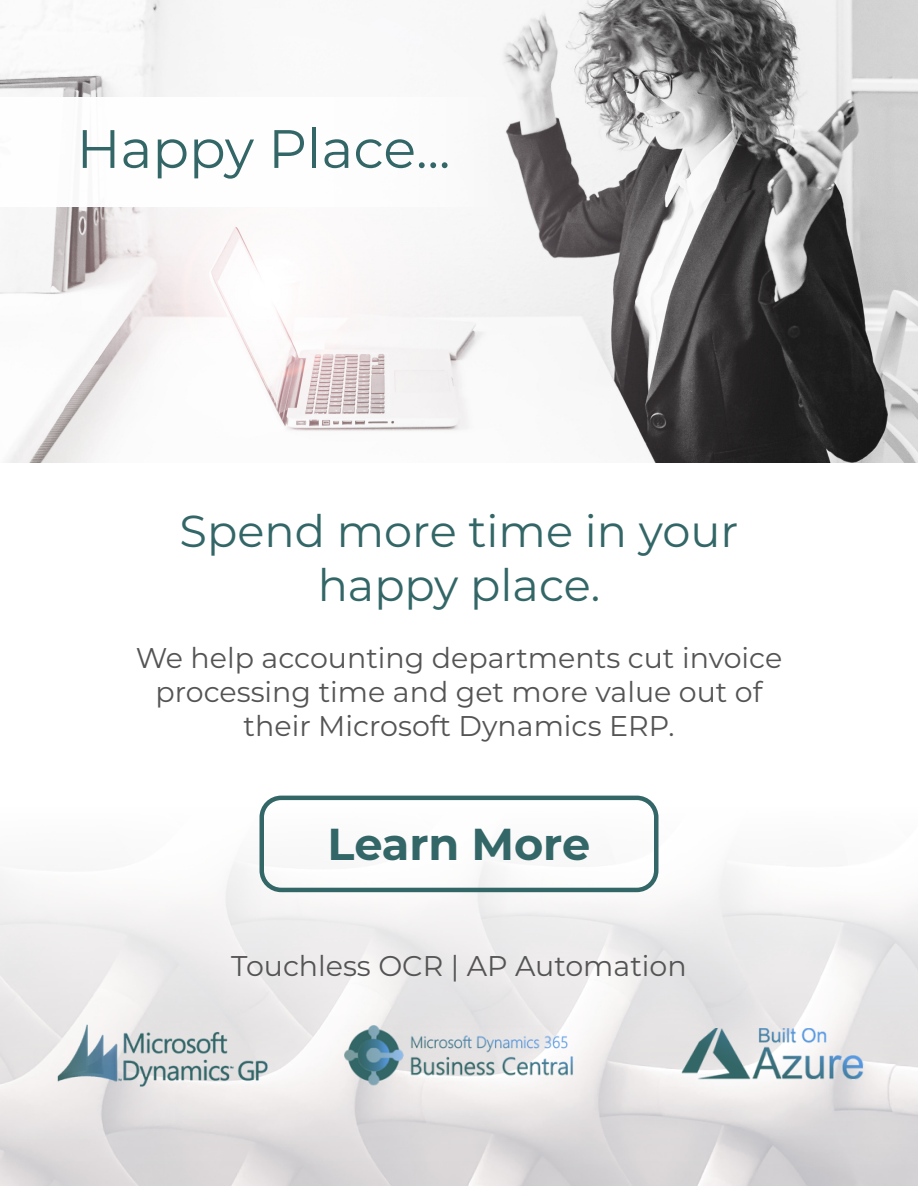
<style>
.page{position:relative;width:918px;height:1188px;background:#fff}
.page>*{position:absolute;margin:0;border:0;box-sizing:border-box;transform-origin:0 0}
.t1{font:54px "Montserrat";color:#336667}
.t2{font:44.7px/53.7px "Montserrat";color:#336667;text-align:center}
.t3{font:700 44.7px "Montserrat";letter-spacing:-.005em;color:#336667}
.t4{font:28.5px/34.2px "Montserrat";color:#545454;text-align:center}
</style>
<div class="page">
<img style="left:0;top:0;width:918px;height:463px">
<div style="left:0;top:97px;width:503px;height:110px;background:#fff"></div>
<img style="left:0;top:796px;width:918px;height:389px">
<img style="left:54px;top:1022px;width:216px;height:68px">
<img style="left:344px;top:1026px;width:230px;height:60px">
<img style="left:682px;top:1029px;width:182px;height:50px">
<div style="left:260px;top:796px;width:398px;height:96px;border:4px solid #336667;border-radius:20px"></div>
<h1 class="t1" style="left:77px;top:112px;width:375px">Happy Place...</h1>
<h2 class="t2" style="left:180px;top:503px;width:560px">Spend more time in your happy place.</h2>
<p class="t4" style="left:136px;top:640px;width:648px">We help accounting departments cut invoice processing time and get more value out of their Microsoft Dynamics ERP.</p>
<h2 class="t3" style="left:328px;top:812px;width:264px">Learn More</h2>
<p class="t4" style="left:231px;top:948px;width:457px">Touchless OCR | AP Automation</p>
</div>
